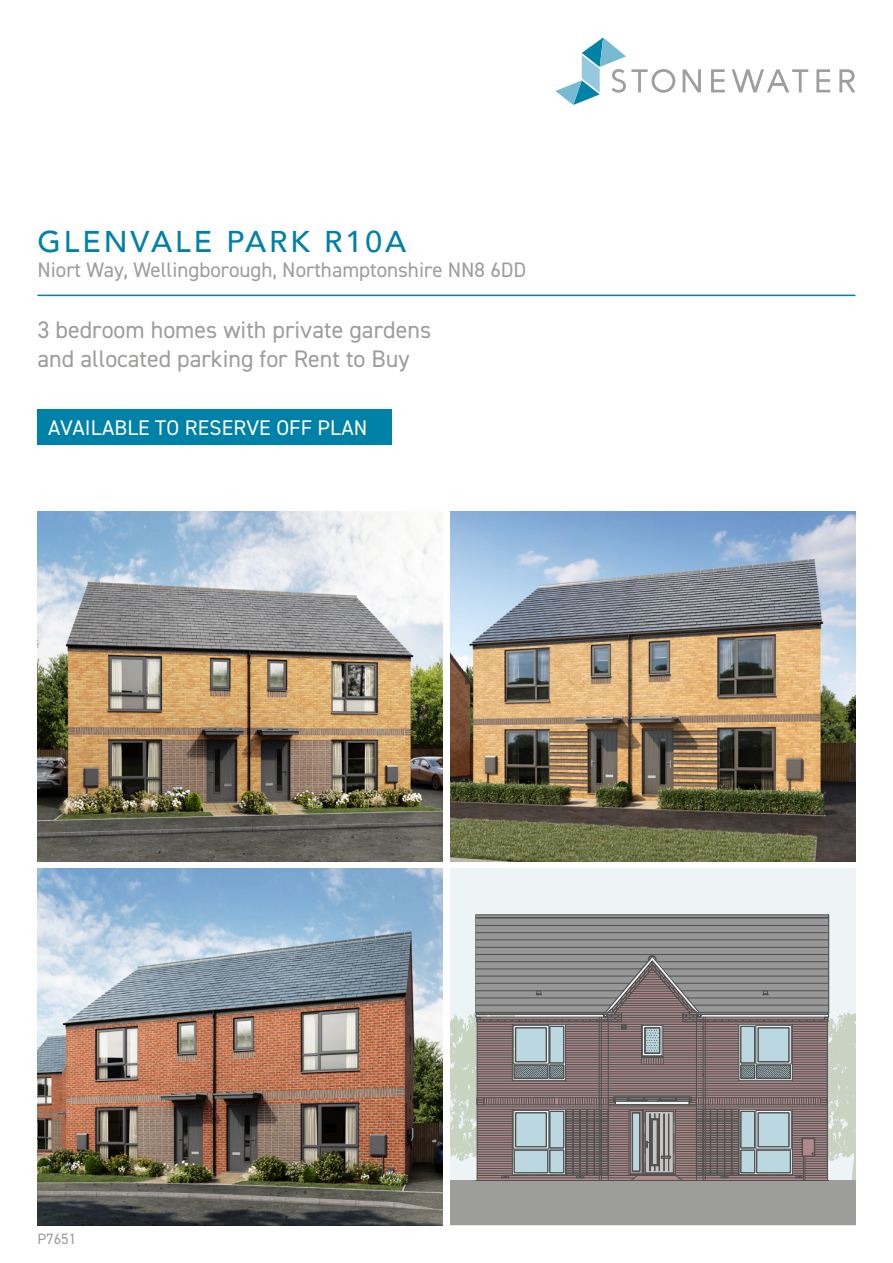
<style>
.page{position:relative;width:893px;height:1263px;background:#fff}
.page>*{position:absolute;margin:0;border:0;box-sizing:border-box;transform-origin:0 0}
.t1{font:500 30px "Avenir";letter-spacing:.1em;color:#0081a7}
.t2{font:24px/28.8px "DIN2014";color:#9d9d9c}
.t3{font:21.3px "DIN2014";letter-spacing:.01em;color:#fff}
.t4{font:21px "DIN2014";color:#9d9d9c}
.t5{font:15px "DIN2014";color:#9d9d9c}
</style>
<div class="page">
<hr style="left:38px;top:295px;width:817px;height:1px;background:#0081a7">
<svg style="left:555px;top:38px;width:120px;height:67px"></svg>
<svg style="left:683px;top:69px;width:18px;height:23px"></svg>
<svg style="left:711px;top:69px;width:14px;height:23px"></svg>
<svg style="left:732px;top:69px;width:76px;height:23px"></svg>
<svg style="left:816px;top:69px;width:14px;height:23px"></svg>
<svg style="left:839px;top:69px;width:16px;height:23px"></svg>
<div style="left:38px;top:409px;width:354px;height:36px;background:#0081a7"></div>
<img style="left:38px;top:512px;width:404px;height:350px">
<img style="left:450px;top:512px;width:405px;height:350px">
<div style="left:450px;top:868px;width:405px;height:327px;background:#eef3f5"></div>
<div style="left:450px;top:1180px;width:405px;height:45px;background:#9d9d9c"></div>
<hr style="left:476px;top:914px;width:353px;height:1px;background:#505252">
<svg style="left:450px;top:915px;width:405px;height:266px;background:#938f8f"></svg>
<img style="left:38px;top:868px;width:404px;height:357px">
<p class="t1" style="left:38px;top:216px;width:370px">GLENVALE PARK R10A</p>
<p class="t4" style="left:38px;top:257px;width:490px">Niort Way, Wellingborough, Northamptonshire NN8 6DD</p>
<p class="t2" style="left:38px;top:315px;width:395px">3 bedroom homes with private gardens and allocated parking for Rent to Buy</p>
<p class="t3" style="left:48px;top:415px;width:321px">AVAILABLE TO RESERVE OFF PLAN</p>
<p class="t5" style="left:38px;top:1230px;width:40px">P7651</p>
</div>
